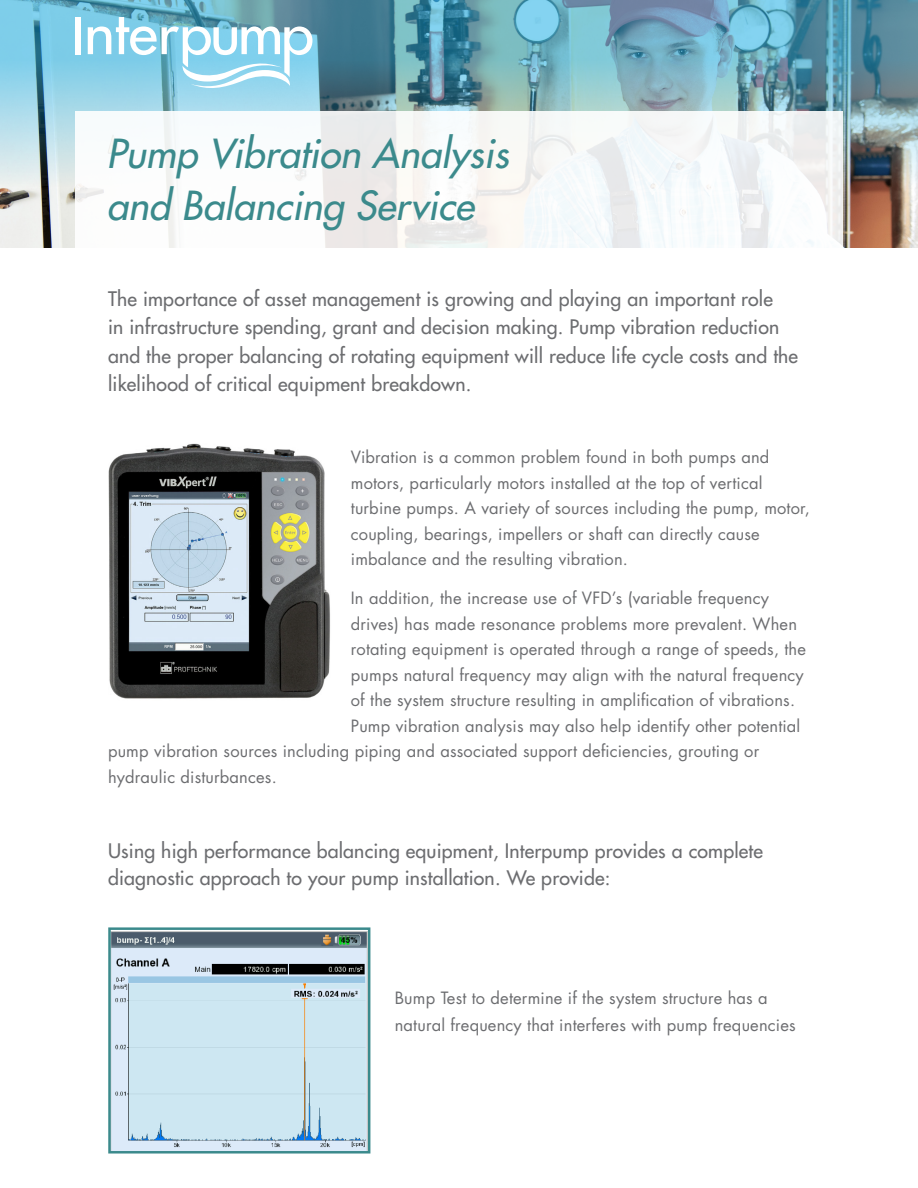
<style>
.page{position:relative;width:918px;height:1188px;background:#fff}
.page>*{position:absolute;margin:0;border:0;box-sizing:border-box;transform-origin:0 0}
.t1{font:italic 39px "Futura";color:#3b8a8c}
.t2{font:19.5px/28.5px "Futura";letter-spacing:.01em;color:#6c6d70}
.t3{font:16.5px/25.5px "Futura";letter-spacing:.01em;color:#6c6d70}
</style>
<div class="page">
<img style="left:0;top:0;width:918px;height:230px">
<svg style="left:75px;top:111px;width:768px;height:137px"></svg>
<div style="left:75px;top:17px;width:6px;height:37px;background:#fff"></div>
<svg style="left:88px;top:17px;width:224px;height:71px"></svg>
<img style="left:108px;top:443px;width:222px;height:256px">
<img style="left:111px;top:931px;width:256px;height:220px">
<div style="left:108px;top:927px;width:262px;height:227px;border:2px solid #3b8a8c"></div>
<p class="t1" style="left:106px;top:129px;width:412px">Pump Vibration Analysis</p>
<p class="t1" style="left:106px;top:181px;width:378px">and Balancing Service</p>
<p class="t2" style="left:108px;top:284px;width:692px">The importance of asset management is growing and playing an important role<br>in infrastructure spending, grant and decision making. Pump vibration reduction and the proper balancing of rotating equipment will reduce life cycle costs and the likelihood of critical equipment breakdown.</p>
<p class="t3" style="left:351px;top:444px;width:461px">Vibration is a common problem found in both pumps and motors, particularly motors installed at the top of vertical turbine pumps. A variety of sources including the pump, motor, coupling, bearings, impellers or shaft can directly cause imbalance and the resulting vibration.</p>
<p class="t3" style="left:351px;top:585px;width:420px">In addition, the increase use of VFD’s (variable frequency</p>
<p class="t3" style="left:351px;top:611px;width:448px">drives) has made resonance problems more prevalent. When</p>
<p class="t3" style="left:351px;top:636px;width:457px">rotating equipment is operated through a range of speeds, the</p>
<p class="t3" style="left:351px;top:662px;width:454px">pumps natural frequency may align with the natural frequency</p>
<p class="t3" style="left:351px;top:687px;width:446px">of the system structure resulting in amplification of vibrations.</p>
<p class="t3" style="left:351px;top:713px;width:451px">Pump vibration analysis may also help identify other potential</p>
<p class="t3" style="left:108px;top:738px;width:653px">pump vibration sources including piping and associated support deficiencies, grouting or</p>
<p class="t3" style="left:108px;top:764px;width:170px">hydraulic disturbances.</p>
<p class="t2" style="left:108px;top:837px;width:657px;line-height:27px">Using high performance balancing equipment, Interpump provides a complete diagnostic approach to your pump installation. We provide:</p>
<p class="t3" style="left:395px;top:985px;width:402px;line-height:27px">Bump Test to determine if the system structure has a natural frequency that interferes with pump frequencies</p>
</div>
